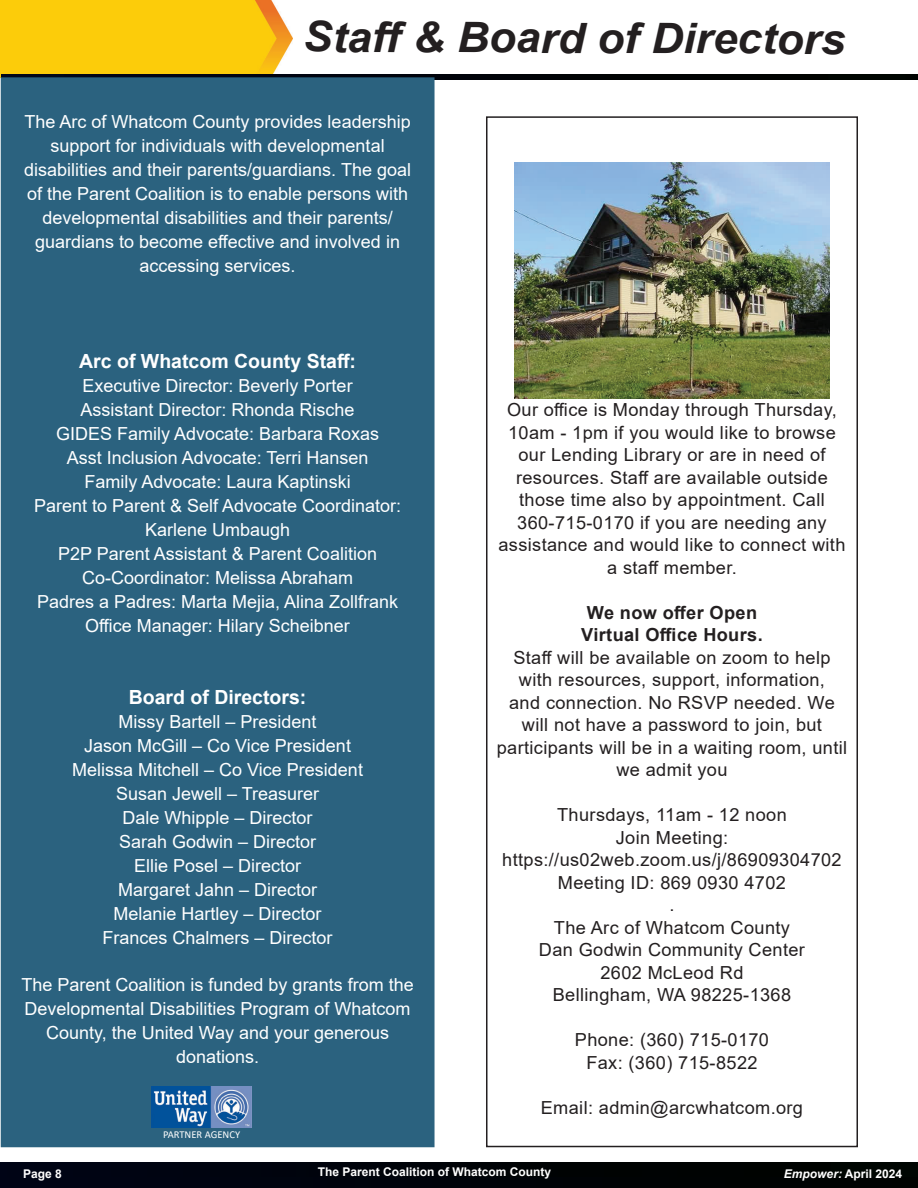
<style>
.page{position:relative;width:918px;height:1188px;background:#fff}
.page>*{position:absolute;margin:0;border:0;box-sizing:border-box;transform-origin:0 0}
.t1{font:italic 700 42px "Arial";color:#231f20;scale:1.05 1}
.t2{font:700 19.5px "Arial";color:#fff}
.t3{font:18px/24px "Arial";color:#fff;text-align:center}
.t4{font:18px/22.5px "Arial";letter-spacing:.02em;color:#231f20;text-align:center}
.t5{font:700 18px/22.5px "Arial";letter-spacing:.02em;color:#231f20;text-align:center}
.t6{font:700 12px "Arial";color:#fff}
.t7{font:10.5px "Calibri";color:#fff}
.s1{font-style:italic}
</style>
<div class="page">
<img style="left:0;top:1177px;width:917px;height:11px">
<img style="left:0;top:1162px;width:917px;height:15px">
<svg style="left:917px;top:1162px;width:1px;height:26px"></svg>
<img style="left:0;top:0;width:292px;height:77px">
<img style="left:2px;top:75px;width:916px;height:4px">
<div style="left:2px;top:78px;width:432px;height:1069px;background:#2b627f"></div>
<img style="left:152px;top:1087px;width:100px;height:40px">
<div style="left:486px;top:116px;width:372px;height:1031px;border:2px solid #231f20"></div>
<img style="left:515px;top:163px;width:314px;height:236px">
<h1 class="t1" style="left:303px;top:10px;width:518px">Staff &amp; Board of Directors</h1>
<p class="t3" style="left:24px;top:110px;width:388px">The Arc of Whatcom County provides leadership support for individuals with developmental disabilities and their parents/guardians. The goal of the Parent Coalition is to enable persons with developmental disabilities and their parents/ guardians to become effective and involved in accessing services.</p>
<p class="t2" style="left:79px;top:348px;width:278px">Arc of Whatcom County Staff:</p>
<p class="t3" style="left:34px;top:374px;width:369px">Executive Director: Beverly Porter<br>Assistant Director: Rhonda Rische<br>GIDES Family Advocate: Barbara Roxas<br>Asst Inclusion Advocate: Terri Hansen<br>Family Advocate: Laura Kaptinski<br>Parent to Parent &amp; Self Advocate Coordinator:<br>Karlene Umbaugh<br>P2P Parent Assistant &amp; Parent Coalition Co-Coordinator: Melissa Abraham<br>Padres a Padres: Marta Mejia, Alina Zollfrank Office Manager: Hilary Scheibner</p>
<p class="t2" style="left:129px;top:684px;width:179px">Board of Directors:</p>
<p class="t3" style="left:72px;top:710px;width:292px">Missy Bartell – President<br>Jason McGill – Co Vice President<br>Melissa Mitchell – Co Vice President<br>Susan Jewell – Treasurer<br>Dale Whipple – Director<br>Sarah Godwin – Director<br>Ellie Posel – Director<br>Margaret Jahn – Director<br>Melanie Hartley – Director<br>Frances Chalmers – Director</p>
<p class="t3" style="left:22px;top:972px;width:394px">The Parent Coalition is funded by grants from the Developmental Disabilities Program of Whatcom County, the United Way and your generous donations.</p>
<p class="t7" style="left:163px;top:1127px;width:79px">PARTNER AGENCY</p>
<p class="t4" style="left:499px;top:399px;width:348px">Our office is Monday through Thursday, 10am - 1pm if you would like to browse our Lending Library or are in need of resources. Staff are available outside those time also by appointment. Call 360-715-0170 if you are needing any assistance and would like to connect with a staff member.</p>
<p class="t5" style="left:581px;top:601px;width:183px">We now offer Open<br>Virtual Office Hours.</p>
<p class="t4" style="left:497px;top:646px;width:352px">Staff will be available on zoom to help with resources, support, information,<br>and connection. No RSVP needed. We will not have a password to join, but participants will be in a waiting room, until we admit you</p>
<p class="t4" style="left:502px;top:804px;width:341px">Thursdays, 11am - 12 noon<br>Join Meeting: https://us02web.zoom.us/j/86909304702<br>Meeting ID: 869 0930 4702<br>.<br>The Arc of Whatcom County<br>Dan Godwin Community Center<br>2602 McLeod Rd<br>Bellingham, WA 98225-1368</p>
<p class="t4" style="left:575px;top:1029px;width:196px">Phone: (360) 715-0170<br>Fax: (360) 715-8522</p>
<p class="t4" style="left:541px;top:1096px;width:264px">Email: admin@arcwhatcom.org</p>
<p class="t6" style="left:23px;top:1166px;width:40px">Page 8</p>
<p class="t6" style="left:318px;top:1163px;width:235px">The Parent Coalition of Whatcom County</p>
<p class="t6" style="left:784px;top:1166px;width:120px"><span class="s1">Empower:</span> April 2024</p>
</div>
